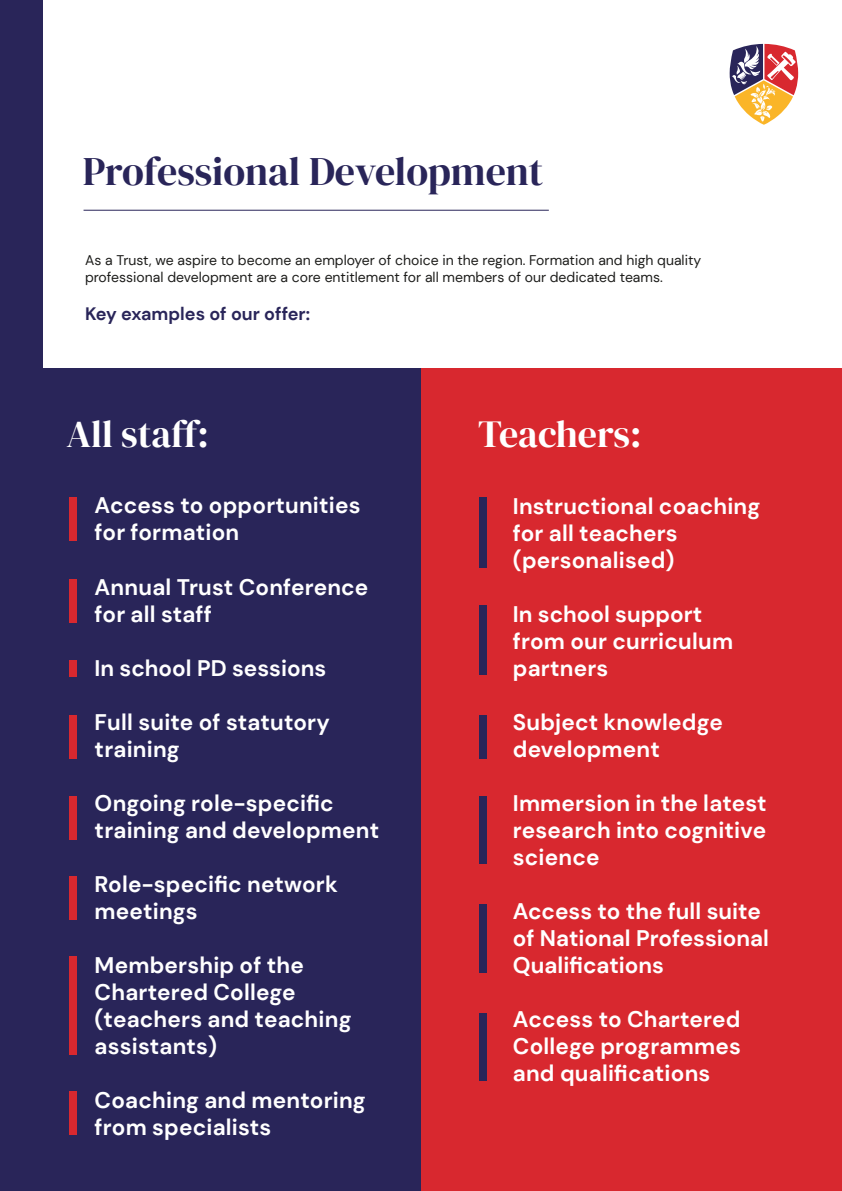
<style>
.page{position:relative;width:842px;height:1191px;background:#fff}
.page>*{position:absolute;margin:0;border:0;box-sizing:border-box;transform-origin:0 0}
.t1{font:40px "DM Serif Display";color:#292559}
.t2{font:38px "DM Serif Display";color:#fff}
.t3{font:700 22.5px/27px "DM Sans";letter-spacing:.01em;color:#fff}
.t4{font:700 18px "DM Sans";color:#292559}
.t5{font:14px/16.8px "DM Sans";color:#1d1d1b}
</style>
<div class="page">
<div style="left:0;top:0;width:43px;height:1191px;background:#292559"></div>
<svg style="left:729px;top:43px;width:70px;height:82px"></svg>
<hr style="left:84px;top:210px;width:465px;height:1px;background:#292559">
<div style="left:421px;top:368px;width:421px;height:823px;background:#d8282f"></div>
<div style="left:0;top:368px;width:421px;height:823px;background:#292559"></div>
<div style="left:70px;top:497px;width:7px;height:44px;background:#d8282f"></div>
<div style="left:70px;top:579px;width:7px;height:43px;background:#d8282f"></div>
<div style="left:70px;top:796px;width:7px;height:44px;background:#d8282f"></div>
<div style="left:70px;top:876px;width:7px;height:43px;background:#d8282f"></div>
<div style="left:70px;top:1091px;width:7px;height:43px;background:#d8282f"></div>
<div style="left:70px;top:956px;width:7px;height:98px;background:#d8282f"></div>
<div style="left:70px;top:660px;width:7px;height:17px;background:#d8282f"></div>
<div style="left:70px;top:714px;width:7px;height:44px;background:#d8282f"></div>
<div style="left:479px;top:497px;width:7px;height:70px;background:#292559"></div>
<div style="left:479px;top:606px;width:7px;height:69px;background:#292559"></div>
<div style="left:479px;top:796px;width:7px;height:68px;background:#292559"></div>
<div style="left:479px;top:904px;width:7px;height:68px;background:#292559"></div>
<div style="left:479px;top:1013px;width:7px;height:67px;background:#292559"></div>
<div style="left:479px;top:714px;width:7px;height:44px;background:#292559"></div>
<h1 class="t1" style="left:83px;top:148px;width:462px">Professional Development</h1>
<p class="t5" style="left:85px;top:252px;width:618px">As a Trust, we aspire to become an employer of choice in the region. Formation and high quality professional development are a core entitlement for all members of our dedicated teams.</p>
<p class="t4" style="left:85px;top:303px;width:227px">Key examples of our offer:</p>
<h2 class="t2" style="left:66px;top:412px;width:144px">All staff:</h2>
<h2 class="t2" style="left:478px;top:412px;width:165px">Teachers:</h2>
<p class="t3" style="left:95px;top:492px;width:267px">Access to opportunities for formation</p>
<p class="t3" style="left:95px;top:573px;width:275px">Annual Trust Conference for all staff</p>
<p class="t3" style="left:95px;top:654px;width:233px">In school PD sessions</p>
<p class="t3" style="left:95px;top:708px;width:237px">Full suite of statutory training</p>
<p class="t3" style="left:95px;top:789px;width:286px">Ongoing role-specific training and development</p>
<p class="t3" style="left:95px;top:870px;width:245px">Role-specific network meetings</p>
<p class="t3" style="left:95px;top:951px;width:258px">Membership of the<br>Chartered College (teachers and teaching assistants)</p>
<p class="t3" style="left:95px;top:1086px;width:273px">Coaching and mentoring from specialists</p>
<p class="t3" style="left:513px;top:492px;width:249px">Instructional coaching for all teachers (personalised)</p>
<p class="t3" style="left:513px;top:600px;width:222px">In school support from our curriculum partners</p>
<p class="t3" style="left:513px;top:708px;width:211px">Subject knowledge development</p>
<p class="t3" style="left:513px;top:789px;width:255px;text-align:justify">Immersion in the latest research into cognitive science</p>
<p class="t3" style="left:513px;top:897px;width:258px">Access to the full suite of National Professional<br>Qualifications</p>
<p class="t3" style="left:513px;top:1005px;width:229px;text-align:justify">Access to Chartered College programmes and qualifications</p>
</div>
